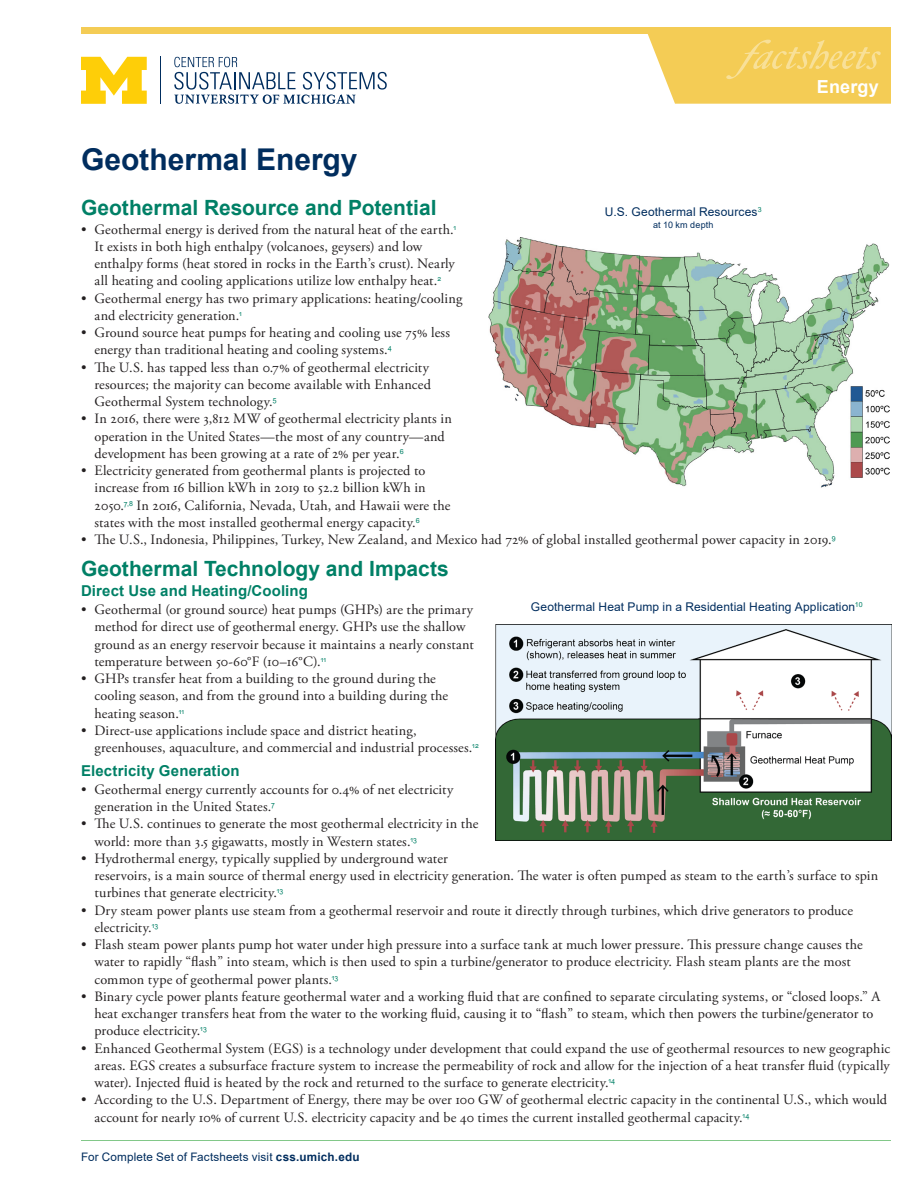
<style>
.page{position:relative;width:918px;height:1188px;background:#fff}
.page>*{position:absolute;margin:0;border:0;box-sizing:border-box;transform-origin:0 0}
.t1{font:700 30px "Arial";color:#002d5e}
.Main_subhead{font:700 21px "Arial";color:#008066}
.t2{font:700 18px "Arial";letter-spacing:.01em;color:#fff}
.sub_head{font:700 15px "Arial";letter-spacing:.01em;color:#008066}
.t3{font:14.25px/17.2px "Adobe Garamond Pro";letter-spacing:.01em;color:#231f20}
.chart_headline{font:12px "Arial";letter-spacing:.01em;color:#002d5e}
.folio{font:11.7px "Arial";letter-spacing:.01em;color:#002d5e}
.chart_headline-2{font:9px "Arial";letter-spacing:.02em;color:#002d5e}
.s1{font-weight:700}
</style>
<div class="page">
<div style="left:81px;top:27px;width:810px;height:7px;background:#f4cc55"></div>
<hr style="left:81px;top:1140px;width:810px;height:1px;background:#82c889">
<svg style="left:174px;top:57px;width:213px;height:47px"></svg>
<hr style="left:160px;top:57px;width:1px;height:47px;background:#002d5e">
<svg style="left:81px;top:57px;width:66px;height:47px"></svg>
<svg style="left:647px;top:34px;width:244px;height:70px;background:#f4d064"></svg>
<img style="left:488px;top:237px;width:402px;height:251px">
<img style="left:496px;top:625px;width:396px;height:215px">
<p class="t2" style="left:817px;top:74px;width:63px">Energy</p>
<p class="t1" style="left:81px;top:139px;width:278px">Geothermal Energy</p>
<p class="Main_subhead" style="left:81px;top:193px;width:357px">Geothermal Resource and Potential</p>
<p class="t3" style="left:94px;top:221px;width:363px;text-indent:-14px">• Geothermal energy is derived from the natural heat of the earth.<sup>1<br></sup>It exists in both high enthalpy (volcanoes, geysers) and low enthalpy forms (heat stored in rocks in the Earth’s crust). Nearly all heating and cooling applications utilize low enthalpy heat.<sup>2</sup></p>
<p class="t3" style="left:94px;top:290px;width:369px;text-indent:-14px">• Geothermal energy has two primary applications: heating/cooling and electricity generation.<sup>1</sup></p>
<p class="t3" style="left:94px;top:325px;width:357px;text-indent:-14px">• Ground source heat pumps for heating and cooling use 75% less energy than traditional heating and cooling systems.<sup>4</sup></p>
<p class="t3" style="left:94px;top:359px;width:338px;text-indent:-14px">• The U.S. has tapped less than 0.7% of geothermal electricity resources; the majority can become available with Enhanced<br>Geothermal System technology.<sup>5</sup></p>
<p class="t3" style="left:94px;top:411px;width:359px;text-indent:-14px">• In 2016, there were 3,812 MW of geothermal electricity plants in operation in the United States—the most of any country—and development has been growing at a rate of 2% per year.<sup>6</sup></p>
<p class="t3" style="left:94px;top:463px;width:357px;text-indent:-14px">• Electricity generated from geothermal plants is projected to increase from 16 billion kWh in 2019 to 52.2 billion kWh in 2050.<sup>7,8</sup> In 2016, California, Nevada, Utah, and Hawaii were the states with the most installed geothermal energy capacity.<sup>6</sup></p>
<p class="t3" style="left:81px;top:532px;width:756px">• The U.S., Indonesia, Philippines, Turkey, New Zealand, and Mexico had 72% of global installed geothermal power capacity in 2019.<sup>9</sup></p>
<p class="Main_subhead" style="left:81px;top:553px;width:369px">Geothermal Technology and Impacts</p>
<p class="sub_head" style="left:81px;top:580px;width:229px">Direct Use and Heating/Cooling</p>
<p class="t3" style="left:95px;top:602px;width:381px;text-indent:-14px">• Geothermal (or ground source) heat pumps (GHPs) are the primary method for direct use of geothermal energy. GHPs use the shallow ground as an energy reservoir because it maintains a nearly constant temperature between 50-60°F (10–16°C).<sup>11</sup></p>
<p class="t3" style="left:95px;top:671px;width:355px;text-indent:-14px">• GHPs transfer heat from a building to the ground during the cooling season, and from the ground into a building during the heating season.<sup>11</sup></p>
<p class="t3" style="left:95px;top:722px;width:386px;text-indent:-14px">• Direct-use applications include space and district heating, greenhouses, aquaculture, and commercial and industrial processes.<sup>12</sup></p>
<p class="sub_head" style="left:81px;top:760px;width:160px">Electricity Generation</p>
<p class="t3" style="left:95px;top:781px;width:360px;text-indent:-14px">• Geothermal energy currently accounts for 0.4% of net electricity generation in the United States.<sup>7</sup></p>
<p class="t3" style="left:95px;top:816px;width:386px;text-indent:-14px">• The U.S. continues to generate the most geothermal electricity in the world: more than 3.5 gigawatts, mostly in Western states.<sup>13</sup></p>
<p class="t3" style="left:94px;top:850px;width:785px;text-indent:-14px">• Hydrothermal energy, typically supplied by underground water<br>reservoirs, is a main source of thermal energy used in electricity generation. The water is often pumped as steam to the earth’s surface to spin turbines that generate electricity.<sup>13</sup></p>
<p class="t3" style="left:94px;top:902px;width:760px;text-indent:-14px">• Dry steam power plants use steam from a geothermal reservoir and route it directly through turbines, which drive generators to produce electricity.<sup>13</sup></p>
<p class="t3" style="left:94px;top:937px;width:770px;text-indent:-14px">• Flash steam power plants pump hot water under high pressure into a surface tank at much lower pressure. This pressure change causes the water to rapidly “flash” into steam, which is then used to spin a turbine/generator to produce electricity. Flash steam plants are the most common type of geothermal power plants.<sup>13</sup></p>
<p class="t3" style="left:94px;top:988px;width:787px;text-indent:-14px">• Binary cycle power plants feature geothermal water and a working fluid that are confined to separate circulating systems, or “closed loops.” A heat exchanger transfers heat from the water to the working fluid, causing it to “flash” to steam, which then powers the turbine/generator to produce electricity.<sup>13</sup></p>
<p class="t3" style="left:95px;top:1040px;width:797px;text-align:justify;text-indent:-14px">• Enhanced Geothermal System (EGS) is a technology under development that could expand the use of geothermal resources to new geographic areas. EGS creates a subsurface fracture system to increase the permeability of rock and allow for the injection of a heat transfer fluid (typically water). Injected fluid is heated by the rock and returned to the surface to generate electricity.<sup>14</sup></p>
<p class="t3" style="left:95px;top:1092px;width:794px;text-indent:-14px">• According to the U.S. Department of Energy, there may be over 100 GW of geothermal electric capacity in the continental U.S., which would account for nearly 10% of current U.S. electricity capacity and be 40 times the current installed geothermal capacity.<sup>14</sup></p>
<p class="chart_headline" style="left:605px;top:204px;width:158px">U.S. Geothermal Resources<sup>3</sup></p>
<p class="chart_headline-2" style="left:653px;top:219px;width:62px">at 10 km depth</p>
<p class="chart_headline" style="left:531px;top:599px;width:333px">Geothermal Heat Pump in a Residential Heating Application<sup>10</sup></p>
<p class="folio" style="left:81px;top:1149px;width:280px">For Complete Set of Factsheets visit <span class="s1">css.umich.edu</span></p>
</div>
